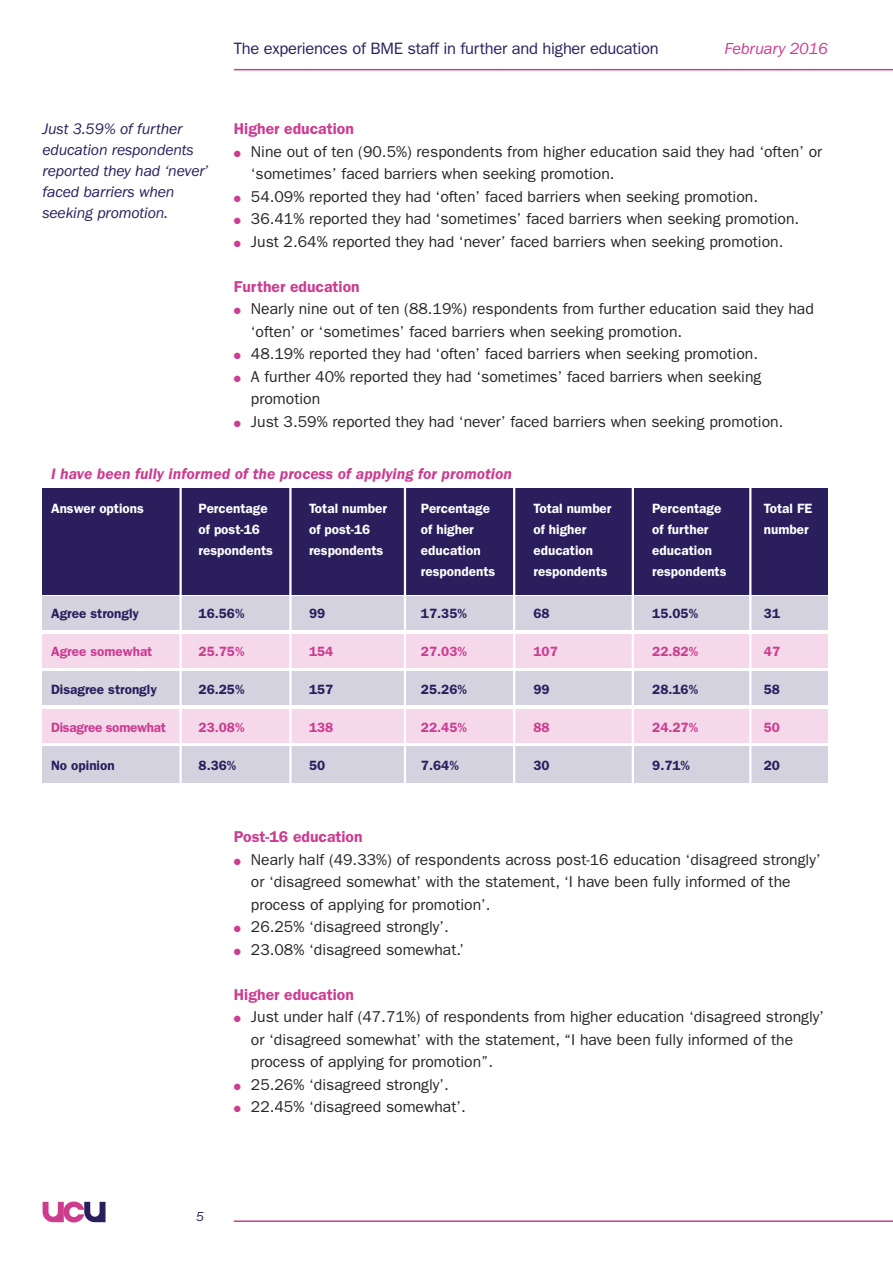
<style>
.page{position:relative;width:893px;height:1263px;background:#fff}
.page>*{position:absolute;margin:0;border:0;box-sizing:border-box;transform-origin:0 0}
.t1{font:16.5px "Franklin Gothic";letter-spacing:-.015em;color:#2a1e5d}
.t2{font:italic 16.5px "Franklin Gothic";letter-spacing:-.015em;color:#cc3d92}
.t3{font:15.75px/22.5px "Franklin Gothic";color:#272526}
.t4{font:italic 15.75px/21px "Franklin Gothic";letter-spacing:-.01em;color:#2a1e5d}
.t5{font:600 15.75px "Franklin Gothic";color:#cc3d92}
.t6{font:italic 600 15.75px "Franklin Gothic";color:#cc3d92}
.t7{font:600 13.5px "Franklin Gothic";color:#fff}
.t8{font:600 13.5px "Franklin Gothic";color:#2a1e5d}
.t9{font:600 13.5px "Franklin Gothic";color:#cc3d92}
.t10{font:600 13.5px "Franklin Gothic";letter-spacing:-.02em;color:#cc3d92}
.t11{font:italic 13.5px "Franklin Gothic";color:#2a1e5d}
.s1{color:#cc3d92}
</style>
<div class="page">
<hr style="left:234px;top:1220px;width:659px;height:2px;background:#cc3d92">
<hr style="left:234px;top:69px;width:659px;height:1px;background:#cc3d92">
<svg style="left:43px;top:1201px;width:62px;height:21px"></svg>
<div style="left:43px;top:597px;width:785px;height:33px;background:#d4d2df"></div>
<div style="left:43px;top:634px;width:785px;height:33px;background:#f5d8e9"></div>
<div style="left:43px;top:671px;width:785px;height:34px;background:#d4d2df"></div>
<div style="left:43px;top:746px;width:785px;height:36px;background:#d4d2df"></div>
<div style="left:43px;top:709px;width:785px;height:34px;background:#f5d8e9"></div>
<div style="left:43px;top:488px;width:785px;height:106px;background:#2a1e5d"></div>
<hr style="left:179px;top:486px;width:3px;height:305px;background:#fff">
<hr style="left:289px;top:486px;width:3px;height:305px;background:#fff">
<hr style="left:404px;top:486px;width:2px;height:305px;background:#fff">
<hr style="left:749px;top:486px;width:2px;height:305px;background:#fff">
<hr style="left:513px;top:486px;width:2px;height:305px;background:#fff">
<hr style="left:632px;top:486px;width:2px;height:305px;background:#fff">
<p class="t1" style="left:234px;top:43px;width:426px">The experiences of BME staff in further and higher education</p>
<p class="t2" style="left:725px;top:43px;width:105px">February 2016</p>
<p class="t4" style="left:43px;top:120px;width:167px">Just 3.59% of further education respondents reported they had ‘never’ faced barriers when seeking promotion.</p>
<p class="t5" style="left:234px;top:123px;width:122px">Higher education</p>
<p class="t3" style="left:251px;top:141px;width:573px;text-indent:-17px"><span class="s1">●</span> Nine out of ten (90.5%) respondents from higher education said they had ‘often’ or ‘sometimes’ faced barriers when seeking promotion.</p>
<p class="t3" style="left:234px;top:186px;width:526px"><span class="s1">●</span> 54.09% reported they had ‘often’ faced barriers when seeking promotion.</p>
<p class="t3" style="left:234px;top:209px;width:567px"><span class="s1">●</span> 36.41% reported they had ‘sometimes’ faced barriers when seeking promotion.</p>
<p class="t3" style="left:234px;top:231px;width:551px"><span class="s1">●</span> Just 2.64% reported they had ‘never’ faced barriers when seeking promotion.</p>
<p class="t5" style="left:234px;top:281px;width:127px">Further education</p>
<p class="t3" style="left:251px;top:299px;width:565px;text-indent:-17px"><span class="s1">●</span> Nearly nine out of ten (88.19%) respondents from further education said they had ‘often’ or ‘sometimes’ faced barriers when seeking promotion.</p>
<p class="t3" style="left:234px;top:344px;width:526px"><span class="s1">●</span> 48.19% reported they had ‘often’ faced barriers when seeking promotion.</p>
<p class="t3" style="left:251px;top:366px;width:512px;text-indent:-17px"><span class="s1">●</span> A further 40% reported they had ‘sometimes’ faced barriers when seeking promotion</p>
<p class="t3" style="left:234px;top:411px;width:551px"><span class="s1">●</span> Just 3.59% reported they had ‘never’ faced barriers when seeking promotion.</p>
<p class="t6" style="left:51px;top:468px;width:463px">I have been fully informed of the process of applying for promotion</p>
<p class="t7" style="left:51px;top:504px;width:94px">Answer options</p>
<p class="t7" style="left:199px;top:504px;width:71px">Percentage</p>
<p class="t7" style="left:309px;top:504px;width:80px">Total number</p>
<p class="t7" style="left:421px;top:504px;width:71px">Percentage</p>
<p class="t7" style="left:533px;top:504px;width:80px">Total number</p>
<p class="t7" style="left:652px;top:504px;width:71px">Percentage</p>
<p class="t7" style="left:764px;top:504px;width:50px">Total FE</p>
<p class="t7" style="left:199px;top:525px;width:63px">of post-16</p>
<p class="t7" style="left:309px;top:525px;width:63px">of post-16</p>
<p class="t7" style="left:421px;top:525px;width:54px">of higher</p>
<p class="t7" style="left:533px;top:525px;width:54px">of higher</p>
<p class="t7" style="left:652px;top:525px;width:58px">of further</p>
<p class="t7" style="left:764px;top:525px;width:46px">number</p>
<p class="t7" style="left:199px;top:546px;width:76px">respondents</p>
<p class="t7" style="left:309px;top:546px;width:76px">respondents</p>
<p class="t7" style="left:421px;top:546px;width:61px">education</p>
<p class="t7" style="left:533px;top:546px;width:61px">education</p>
<p class="t7" style="left:652px;top:546px;width:61px">education</p>
<p class="t7" style="left:421px;top:567px;width:76px">respondents</p>
<p class="t7" style="left:533px;top:567px;width:76px">respondents</p>
<p class="t7" style="left:652px;top:567px;width:76px">respondents</p>
<p class="t8" style="left:51px;top:609px;width:90px">Agree strongly</p>
<p class="t8" style="left:199px;top:609px;width:47px">16.56%</p>
<p class="t8" style="left:309px;top:609px;width:18px">99</p>
<p class="t8" style="left:421px;top:609px;width:47px">17.35%</p>
<p class="t8" style="left:533px;top:609px;width:18px">68</p>
<p class="t8" style="left:652px;top:609px;width:47px">15.05%</p>
<p class="t8" style="left:764px;top:609px;width:18px">31</p>
<p class="t9" style="left:51px;top:647px;width:103px">Agree somewhat</p>
<p class="t9" style="left:199px;top:647px;width:47px">25.75%</p>
<p class="t9" style="left:309px;top:647px;width:26px">154</p>
<p class="t9" style="left:421px;top:647px;width:47px">27.03%</p>
<p class="t9" style="left:533px;top:647px;width:26px">107</p>
<p class="t9" style="left:652px;top:647px;width:47px">22.82%</p>
<p class="t9" style="left:764px;top:647px;width:18px">47</p>
<p class="t8" style="left:51px;top:685px;width:107px">Disagree strongly</p>
<p class="t8" style="left:199px;top:685px;width:47px">26.25%</p>
<p class="t8" style="left:309px;top:685px;width:26px">157</p>
<p class="t8" style="left:421px;top:685px;width:47px">25.26%</p>
<p class="t8" style="left:533px;top:685px;width:18px">99</p>
<p class="t8" style="left:652px;top:685px;width:47px">28.16%</p>
<p class="t8" style="left:764px;top:685px;width:18px">58</p>
<p class="t10" style="left:51px;top:723px;width:116px">Disagree somewhat</p>
<p class="t9" style="left:199px;top:723px;width:47px">23.08%</p>
<p class="t9" style="left:309px;top:723px;width:26px">138</p>
<p class="t9" style="left:421px;top:723px;width:47px">22.45%</p>
<p class="t9" style="left:533px;top:723px;width:18px">88</p>
<p class="t9" style="left:652px;top:723px;width:47px">24.27%</p>
<p class="t9" style="left:764px;top:723px;width:18px">50</p>
<p class="t8" style="left:51px;top:761px;width:65px">No opinion</p>
<p class="t8" style="left:199px;top:761px;width:39px">8.36%</p>
<p class="t8" style="left:309px;top:761px;width:18px">50</p>
<p class="t8" style="left:421px;top:761px;width:39px">7.64%</p>
<p class="t8" style="left:533px;top:761px;width:18px">30</p>
<p class="t8" style="left:652px;top:761px;width:39px">9.71%</p>
<p class="t8" style="left:764px;top:761px;width:18px">20</p>
<p class="t5" style="left:234px;top:831px;width:130px">Post-16 education</p>
<p class="t3" style="left:251px;top:849px;width:571px;text-indent:-17px"><span class="s1">●</span> Nearly half (49.33%) of respondents across post-16 education ‘disagreed strongly’ or ‘disagreed somewhat’ with the statement, ‘I have been fully informed of the process of applying for promotion’.</p>
<p class="t3" style="left:234px;top:917px;width:217px"><span class="s1">●</span> 26.25% ‘disagreed strongly’.</p>
<p class="t3" style="left:234px;top:939px;width:232px"><span class="s1">●</span> 23.08% ‘disagreed somewhat.’</p>
<p class="t5" style="left:234px;top:989px;width:122px">Higher education</p>
<p class="t3" style="left:251px;top:1007px;width:575px;text-indent:-17px"><span class="s1">●</span> Just under half (47.71%) of respondents from higher education ‘disagreed strongly’ or ‘disagreed somewhat’ with the statement, “I have been fully informed of the process of applying for promotion”.</p>
<p class="t3" style="left:234px;top:1074px;width:217px"><span class="s1">●</span> 25.26% ‘disagreed strongly’.</p>
<p class="t3" style="left:234px;top:1097px;width:233px"><span class="s1">●</span> 22.45% ‘disagreed somewhat’.</p>
<p class="t11" style="left:196px;top:1212px;width:9px">5</p>
</div>
